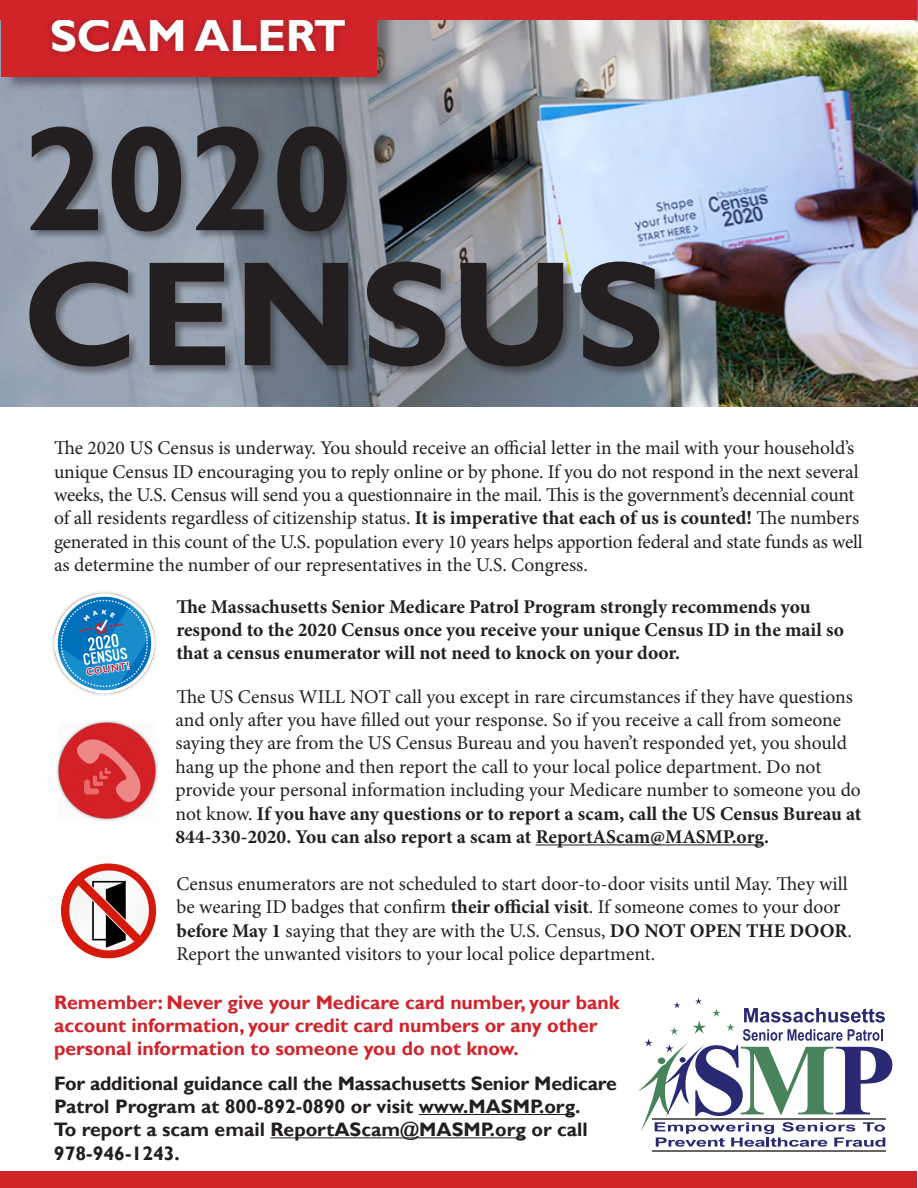
<style>
.page{position:relative;width:918px;height:1188px;background:#fff}
.page>*{position:absolute;margin:0;border:0;box-sizing:border-box;transform-origin:0 0}
.t1{font:700 150px "Gill Sans";color:#231f20}
.t2{font:700 45px "Gill Sans";color:#fff}
.t3{font:19.5px/23.4px "Minion Pro";letter-spacing:-.005em;color:#231f20}
.t4{font:700 19.5px/23.4px "Minion Pro";color:#231f20}
.t5{font:700 19.5px/23.4px "Gill Sans";color:#231f20}
.t6{font:700 19.5px/23.4px "Gill Sans";color:#d1232a}
.s1{font-weight:700}
</style>
<div class="page">
<hr style="left:536px;top:844px;width:228px;height:1px;background:#231f20">
<hr style="left:419px;top:1114px;width:156px;height:1px;background:#231f20">
<hr style="left:270px;top:1137px;width:256px;height:1px;background:#231f20">
<img style="left:0;top:0;width:918px;height:406px">
<div style="left:28px;top:125px;width:642px;height:252px;background:#231f20;opacity:.45"></div>
<div style="left:4px;top:0;width:393px;height:92px;background:#231f20;opacity:.45"></div>
<div style="left:1px;top:0;width:376px;height:76px;background:#d1232a"></div>
<div style="left:44px;top:12px;width:308px;height:47px;background:#231f20;opacity:.35"></div>
<img style="left:61px;top:863px;width:95px;height:95px;border-radius:48px">
<div style="left:56px;top:719px;width:102px;height:103px;background:#231f20;opacity:.45"></div>
<img style="left:58px;top:721px;width:98px;height:99px">
<div style="left:1px;top:1172px;width:916px;height:16px;background:#d1232a"></div>
<hr style="left:653px;top:1150px;width:233px;height:2px;background:#676464">
<svg style="left:638px;top:998px;width:254px;height:149px"></svg>
<div style="left:1px;top:0;width:916px;height:20px;background:#d1232a"></div>
<img style="left:53px;top:593px;width:103px;height:102px">
<p class="t2" style="left:50px;top:9px;width:298px">SCAM ALERT</p>
<p class="t1" style="left:22px;top:89px;width:333px">2020</p>
<p class="t1" style="left:22px;top:224px;width:644px">CENSUS</p>
<p class="t3" style="left:54px;top:436px;width:810px">The 2020 US Census is underway. You should receive an official letter in the mail with your household’s unique Census ID encouraging you to reply online or by phone. If you do not respond in the next several weeks, the U.S. Census will send you a questionnaire in the mail. This is the government’s decennial count of all residents regardless of citizenship status. <span class="s1">It is imperative that each of us is counted!</span> The numbers generated in this count of the U.S. population every 10 years helps apportion federal and state funds as well as determine the number of our representatives in the U.S. Congress.</p>
<p class="t4" style="left:176px;top:594px;width:669px">The Massachusetts Senior Medicare Patrol Program strongly recommends you respond to the 2020 Census once you receive your unique Census ID in the mail so that a census enumerator will not need to knock on your door.</p>
<p class="t3" style="left:176px;top:685px;width:688px">The US Census WILL NOT call you except in rare circumstances if they have questions and only after you have filled out your response. So if you receive a call from someone saying they are from the US Census Bureau and you haven’t responded yet, you should hang up the phone and then report the call to your local police department. Do not provide your personal information including your Medicare number to someone you do not know. <span class="s1">If you have any questions or to report a scam, call the US Census Bureau at</span></p>
<p class="t4" style="left:176px;top:825px;width:595px">844-330-2020. You can also report a scam at ReportAScam@MASMP.org.</p>
<p class="t3" style="left:176px;top:872px;width:677px">Census enumerators are not scheduled to start door-to-door visits until May. They will be wearing ID badges that confirm <span class="s1">their official visit</span>. If someone comes to your door <span class="s1">before May 1</span> saying that they are with the U.S. Census, <span class="s1">DO NOT OPEN THE DOOR</span>.<br>Report the unwanted visitors to your local police department.</p>
<p class="t6" style="left:54px;top:991px;width:567px">Remember: Never give your Medicare card number, your bank account information, your credit card numbers or any other personal information to someone you do not know.</p>
<p class="t5" style="left:54px;top:1072px;width:564px">For additional guidance call the Massachusetts Senior Medicare<br>Patrol Program at 800-892-0890 or visit www.MASMP.org.</p>
<p class="t5" style="left:54px;top:1119px;width:535px">To report a scam email ReportAScam@MASMP.org or call</p>
<p class="t5" style="left:54px;top:1142px;width:127px">978-946-1243.</p>
</div>
